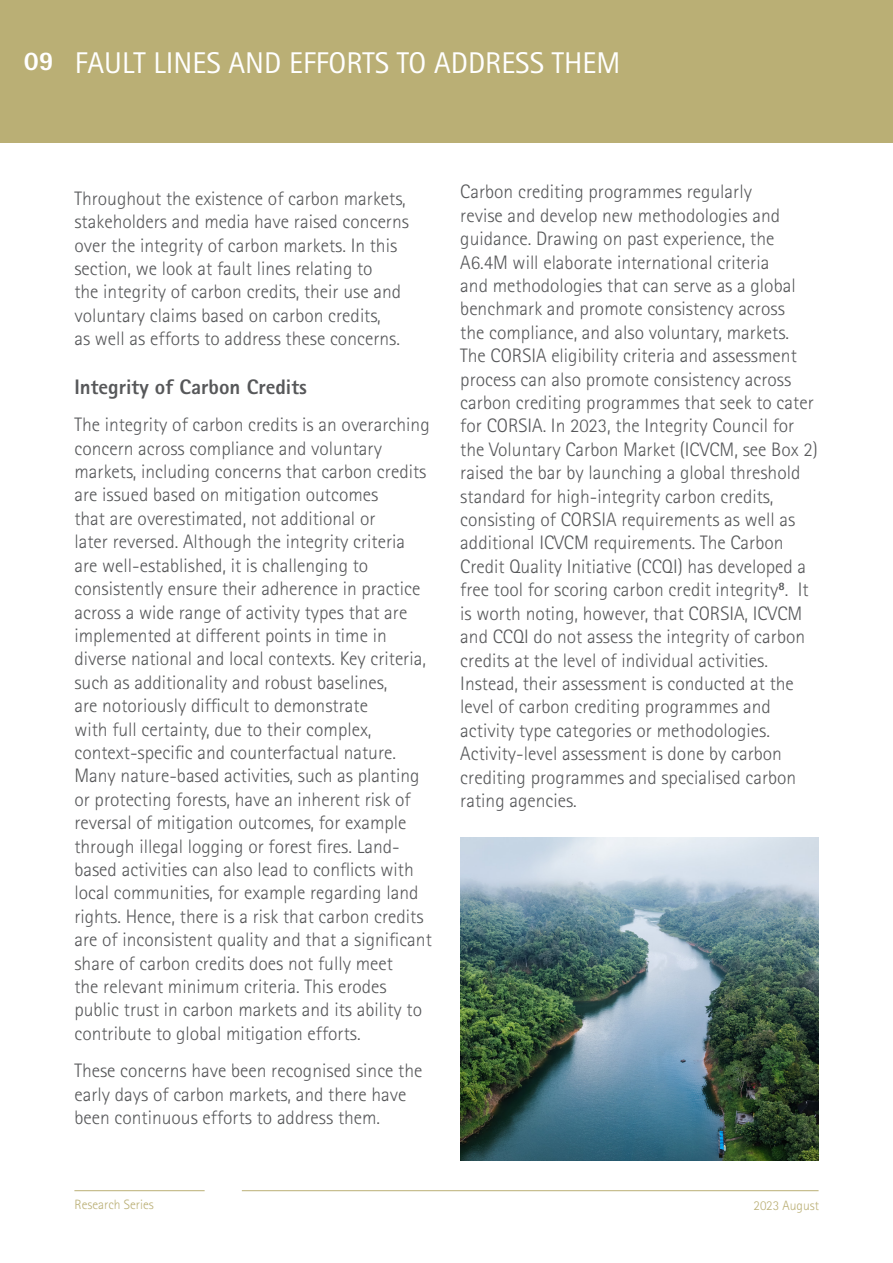
<style>
.page{position:relative;width:893px;height:1263px;background:#fff}
.page>*{position:absolute;margin:0;border:0;box-sizing:border-box;transform-origin:0 0}
.t1{font:30px "Rotis Sans Serif Std";color:#fff}
.t2{font:800 27px "Rotis Sans Serif Std";color:#fff}
.t3{font:800 21px "Rotis Sans Serif Std";color:#57585a}
.t4{font:300 19.5px/23.4px "Rotis Sans Serif Std";color:#57585a}
.t5{font:300 13.5px "Rotis Sans Serif Std";color:#baaf75}
</style>
<div class="page">
<div style="left:0;top:0;width:893px;height:143px;background:#baaf75"></div>
<img style="left:461px;top:837px;width:358px;height:324px">
<hr style="left:74px;top:1190px;width:131px;height:1px;background:#baaf75">
<hr style="left:242px;top:1190px;width:577px;height:1px;background:#baaf75">
<p class="t2" style="left:24px;top:44px;width:32px">09</p>
<p class="t1" style="left:75px;top:45px;width:547px">FAULT LINES AND EFFORTS TO ADDRESS THEM</p>
<p class="t4" style="left:74px;top:187px;width:336px">Throughout the existence of carbon markets, stakeholders and media have raised concerns over the integrity of carbon markets. In this section, we look at fault lines relating to<br>the integrity of carbon credits, their use and voluntary claims based on carbon credits,<br>as well as efforts to address these concerns.</p>
<p class="t3" style="left:74px;top:373px;width:234px">Integrity of Carbon Credits</p>
<p class="t4" style="left:74px;top:413px;width:359px">The integrity of carbon credits is an overarching concern across compliance and voluntary markets, including concerns that carbon credits are issued based on mitigation outcomes<br>that are overestimated, not additional or<br>later reversed. Although the integrity criteria are well-established, it is challenging to consistently ensure their adherence in practice across a wide range of activity types that are implemented at different points in time in diverse national and local contexts. Key criteria, such as additionality and robust baselines,<br>are notoriously difficult to demonstrate<br>with full certainty, due to their complex, context-specific and counterfactual nature.<br>Many nature-based activities, such as planting or protecting forests, have an inherent risk of reversal of mitigation outcomes, for example through illegal logging or forest fires. Land&shy;based activities can also lead to conflicts with local communities, for example regarding land rights. Hence, there is a risk that carbon credits are of inconsistent quality and that a significant share of carbon credits does not fully meet<br>the relevant minimum criteria. This erodes public trust in carbon markets and its ability to contribute to global mitigation efforts.</p>
<p class="t4" style="left:74px;top:1059px;width:350px">These concerns have been recognised since the early days of carbon markets, and there have been continuous efforts to address them.</p>
<p class="t4" style="left:460px;top:180px;width:359px">Carbon crediting programmes regularly<br>revise and develop new methodologies and guidance. Drawing on past experience, the A6.4M will elaborate international criteria<br>and methodologies that can serve as a global benchmark and promote consistency across<br>the compliance, and also voluntary, markets.<br>The CORSIA eligibility criteria and assessment process can also promote consistency across carbon crediting programmes that seek to cater for CORSIA. In 2023, the Integrity Council for the Voluntary Carbon Market (ICVCM, see Box 2) raised the bar by launching a global threshold standard for high-integrity carbon credits, consisting of CORSIA requirements as well as additional ICVCM requirements. The Carbon Credit Quality Initiative (CCQI) has developed a free tool for scoring carbon credit integrity<sup>8</sup>. It is worth noting, however, that CORSIA, ICVCM and CCQI do not assess the integrity of carbon credits at the level of individual activities.<br>Instead, their assessment is conducted at the level of carbon crediting programmes and activity type categories or methodologies.<br>Activity-level assessment is done by carbon crediting programmes and specialised carbon rating agencies.</p>
<p class="t5" style="left:74px;top:1197px;width:81px">Research Series</p>
<p class="t5" style="left:753px;top:1197px;width:67px">2023 August</p>
</div>
